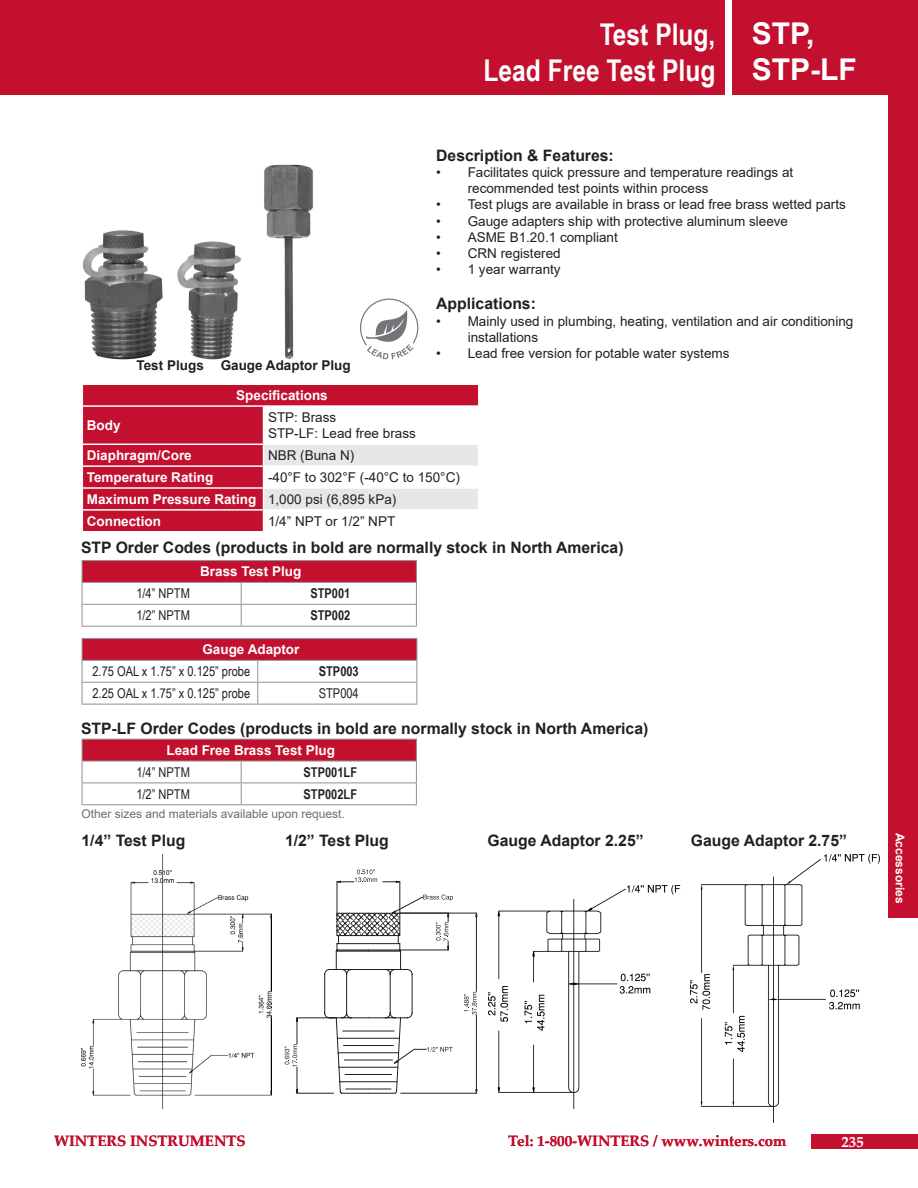
<style>
.page{position:relative;width:918px;height:1188px;background:#fff}
.page>*{position:absolute;margin:0;border:0;box-sizing:border-box;transform-origin:0 0}
.t1{font:700 30px "Arial Narrow";color:#fff}
.t2{font:700 30px "Arial";color:#fff}
.t3{font:700 15.75px "Arial";color:#231f20}
.t4{font:700 15px "Palatino Linotype";color:#c3102f}
.t5{font:700 15px "Palatino Linotype";color:#fff}
.t6{font:13.5px "Arial";color:#231f20}
.t7{font:700 13.5px "Arial";color:#fff}
.t8{font:13.5px "Arial Narrow";color:#231f20}
.t9{font:700 13.5px "Arial Narrow";color:#231f20}
.t10{font:700 13.5px "Arial";color:#231f20}
.t11{font:12px "Arial";color:#6c6d70}
.t12{font:700 12px "Arial";color:#fff}
</style>
<div class="page">
<div style="left:889px;top:88px;width:29px;height:830px;background:#c3102f"></div>
<div style="left:733px;top:0;width:185px;height:94px;background:#c3102f"></div>
<div style="left:0;top:0;width:724px;height:94px;background:#c3102f"></div>
<div style="left:812px;top:1134px;width:106px;height:14px;background:#c3102f"></div>
<img style="left:82px;top:164px;width:231px;height:196px">
<svg style="left:83px;top:385px;width:395px;height:146px;fill:#c3102f"></svg>
<hr style="left:82px;top:405px;width:182px;height:2px;background:#fff">
<hr style="left:264px;top:405px;width:216px;height:2px;background:#fff">
<hr style="left:263px;top:407px;width:1px;height:37px;background:#fff">
<hr style="left:82px;top:444px;width:182px;height:1px;background:#fff">
<hr style="left:82px;top:465px;width:182px;height:2px;background:#fff">
<hr style="left:82px;top:487px;width:182px;height:2px;background:#fff">
<hr style="left:82px;top:509px;width:182px;height:2px;background:#fff">
<svg style="left:263px;top:444px;width:215px;height:87px"></svg>
<div style="left:82px;top:561px;width:334px;height:21px;background:#c3102f"></div>
<hr style="left:82px;top:560px;width:159px;height:1px;background:#939598">
<hr style="left:241px;top:560px;width:176px;height:1px;background:#939598">
<hr style="left:82px;top:582px;width:159px;height:1px;background:#939598">
<hr style="left:241px;top:582px;width:176px;height:1px;background:#939598">
<hr style="left:82px;top:604px;width:159px;height:1px;background:#939598">
<svg style="left:82px;top:561px;width:1px;height:65px"></svg>
<hr style="left:241px;top:604px;width:176px;height:1px;background:#939598">
<svg style="left:241px;top:583px;width:1px;height:43px"></svg>
<svg style="left:416px;top:561px;width:1px;height:65px"></svg>
<hr style="left:82px;top:626px;width:159px;height:1px;background:#939598">
<hr style="left:241px;top:626px;width:176px;height:1px;background:#939598">
<div style="left:82px;top:639px;width:335px;height:21px;background:#c3102f"></div>
<hr style="left:82px;top:638px;width:176px;height:1px;background:#939598">
<hr style="left:258px;top:638px;width:159px;height:1px;background:#939598">
<hr style="left:82px;top:660px;width:176px;height:1px;background:#939598">
<hr style="left:258px;top:660px;width:159px;height:1px;background:#939598">
<hr style="left:82px;top:682px;width:176px;height:1px;background:#939598">
<svg style="left:82px;top:639px;width:1px;height:65px"></svg>
<hr style="left:258px;top:682px;width:159px;height:1px;background:#939598">
<svg style="left:257px;top:661px;width:1px;height:43px"></svg>
<svg style="left:416px;top:639px;width:1px;height:65px"></svg>
<hr style="left:82px;top:704px;width:176px;height:1px;background:#939598">
<hr style="left:258px;top:704px;width:159px;height:1px;background:#939598">
<img style="left:82px;top:854px;width:190px;height:254px">
<hr style="left:297px;top:1093px;width:37px;height:1px;background:#231f20">
<hr style="left:297px;top:1018px;width:37px;height:1px;background:#231f20">
<svg style="left:285px;top:1017px;width:13px;height:77px"></svg>
<hr style="left:401px;top:1093px;width:76px;height:1px;background:#231f20">
<hr style="left:400px;top:913px;width:77px;height:1px;background:#231f20">
<hr style="left:476px;top:1015px;width:1px;height:75px;background:#231f20">
<hr style="left:476px;top:917px;width:1px;height:74px;background:#231f20">
<svg style="left:464px;top:992px;width:13px;height:23px"></svg>
<hr style="left:400px;top:882px;width:1px;height:31px;background:#231f20">
<hr style="left:337px;top:882px;width:1px;height:31px;background:#231f20">
<svg style="left:383px;top:880px;width:18px;height:3px"></svg>
<svg style="left:336px;top:869px;width:41px;height:14px"></svg>
<svg style="left:324px;top:895px;width:129px;height:199px"></svg>
<img style="left:489px;top:885px;width:192px;height:223px">
<img style="left:691px;top:854px;width:188px;height:269px">
<div style="left:82px;top:739px;width:334px;height:22px;background:#c3102f"></div>
<hr style="left:82px;top:739px;width:159px;height:1px;background:#939598">
<hr style="left:241px;top:739px;width:176px;height:1px;background:#939598">
<hr style="left:82px;top:761px;width:159px;height:1px;background:#939598">
<hr style="left:241px;top:761px;width:176px;height:1px;background:#939598">
<hr style="left:82px;top:782px;width:159px;height:1px;background:#939598">
<svg style="left:82px;top:740px;width:1px;height:64px"></svg>
<hr style="left:241px;top:782px;width:176px;height:1px;background:#939598">
<svg style="left:241px;top:762px;width:1px;height:42px"></svg>
<svg style="left:416px;top:740px;width:1px;height:64px"></svg>
<hr style="left:82px;top:804px;width:159px;height:1px;background:#939598">
<hr style="left:241px;top:804px;width:176px;height:1px;background:#939598">
<svg style="left:360px;top:299px;width:58px;height:60px"></svg>
<p class="t1" style="left:600px;top:11px;width:117px">Test Plug,</p>
<p class="t1" style="left:484px;top:47px;width:233px">Lead Free Test Plug</p>
<p class="t2" style="left:752px;top:13px;width:64px">STP,</p>
<p class="t2" style="left:752px;top:49px;width:107px">STP-LF</p>
<p class="t7" style="left:87px;top:416px;width:35px">Body</p>
<p class="t10" style="left:137px;top:356px;width:69px">Test Plugs</p>
<p class="t10" style="left:221px;top:356px;width:132px">Gauge Adaptor Plug</p>
<p class="t7" style="left:236px;top:386px;width:93px">Specifications</p>
<p class="t6" style="left:268px;top:408px;width:70px">STP: Brass</p>
<p class="t6" style="left:268px;top:424px;width:149px">STP-LF: Lead free brass</p>
<p class="t3" style="left:436px;top:144px;width:179px">Description &amp; Features:</p>
<p class="t6" style="left:436px;top:163px;width:359px">• Facilitates quick pressure and temperature readings at</p>
<p class="t6" style="left:468px;top:179px;width:242px">recommended test points within process</p>
<p class="t6" style="left:436px;top:195px;width:411px">• Test plugs are available in brass or lead free brass wetted parts</p>
<p class="t6" style="left:436px;top:212px;width:353px">• Gauge adapters ship with protective aluminum sleeve</p>
<p class="t6" style="left:436px;top:228px;width:183px">• ASME B1.20.1 compliant</p>
<p class="t6" style="left:436px;top:244px;width:126px">• CRN registered</p>
<p class="t6" style="left:436px;top:260px;width:126px">• 1 year warranty</p>
<p class="t3" style="left:436px;top:293px;width:101px">Applications:</p>
<p class="t6" style="left:436px;top:311px;width:419px">• Mainly used in plumbing, heating, ventilation and air conditioning</p>
<p class="t6" style="left:468px;top:328px;width:72px">installations</p>
<p class="t6" style="left:436px;top:344px;width:295px">• Lead free version for potable water systems</p>
<p class="t7" style="left:87px;top:446px;width:107px">Diaphragm/Core</p>
<p class="t6" style="left:268px;top:446px;width:88px">NBR (Buna N)</p>
<p class="t7" style="left:87px;top:468px;width:128px">Temperature Rating</p>
<p class="t6" style="left:268px;top:468px;width:193px">-40°F to 302°F (-40°C to 150°C)</p>
<p class="t7" style="left:87px;top:490px;width:171px">Maximum Pressure Rating</p>
<p class="t6" style="left:268px;top:490px;width:130px">1,000 psi (6,895 kPa)</p>
<p class="t7" style="left:87px;top:511px;width:76px">Connection</p>
<p class="t6" style="left:268px;top:512px;width:129px">1/4” NPT or 1/2” NPT</p>
<p class="t3" style="left:81px;top:537px;width:544px">STP Order Codes (products in bold are normally stock in North America)</p>
<p class="t7" style="left:200px;top:562px;width:103px">Brass Test Plug</p>
<p class="t8" style="left:136px;top:584px;width:55px">1/4” NPTM</p>
<p class="t9" style="left:310px;top:583px;width:42px">STP001</p>
<p class="t8" style="left:136px;top:605px;width:55px">1/2” NPTM</p>
<p class="t9" style="left:310px;top:605px;width:42px">STP002</p>
<p class="t7" style="left:202px;top:640px;width:99px">Gauge Adaptor</p>
<p class="t8" style="left:93px;top:662px;width:159px">2.75 OAL x 1.75” x 0.125” probe</p>
<p class="t9" style="left:319px;top:661px;width:42px">STP003</p>
<p class="t8" style="left:93px;top:683px;width:159px">2.25 OAL x 1.75” x 0.125” probe</p>
<p class="t8" style="left:319px;top:683px;width:42px">STP004</p>
<p class="t3" style="left:81px;top:717px;width:569px">STP-LF Order Codes (products in bold are normally stock in North America)</p>
<p class="t7" style="left:166px;top:741px;width:170px">Lead Free Brass Test Plug</p>
<p class="t8" style="left:136px;top:762px;width:55px">1/4” NPTM</p>
<p class="t9" style="left:304px;top:762px;width:55px">STP001LF</p>
<p class="t8" style="left:136px;top:784px;width:55px">1/2” NPTM</p>
<p class="t9" style="left:304px;top:784px;width:55px">STP002LF</p>
<p class="t11" style="left:82px;top:805px;width:265px">Other sizes and materials available upon request.</p>
<p class="t3" style="left:82px;top:829px;width:105px">1/4” Test Plug</p>
<p class="t3" style="left:285px;top:829px;width:105px">1/2” Test Plug</p>
<p class="t3" style="left:488px;top:829px;width:158px">Gauge Adaptor 2.25”</p>
<p class="t3" style="left:691px;top:829px;width:158px">Gauge Adaptor 2.75”</p>
<p class="t12" style="left:908px;top:833px;width:72px;rotate:90deg">Accessories</p>
<p class="t4" style="left:54px;top:1130px;width:193px">WINTERS INSTRUMENTS</p>
<p class="t4" style="left:508px;top:1130px;width:280px">Tel: 1-800-WINTERS / www.winters.com</p>
<p class="t5" style="left:841px;top:1131px;width:24px">235</p>
</div>
